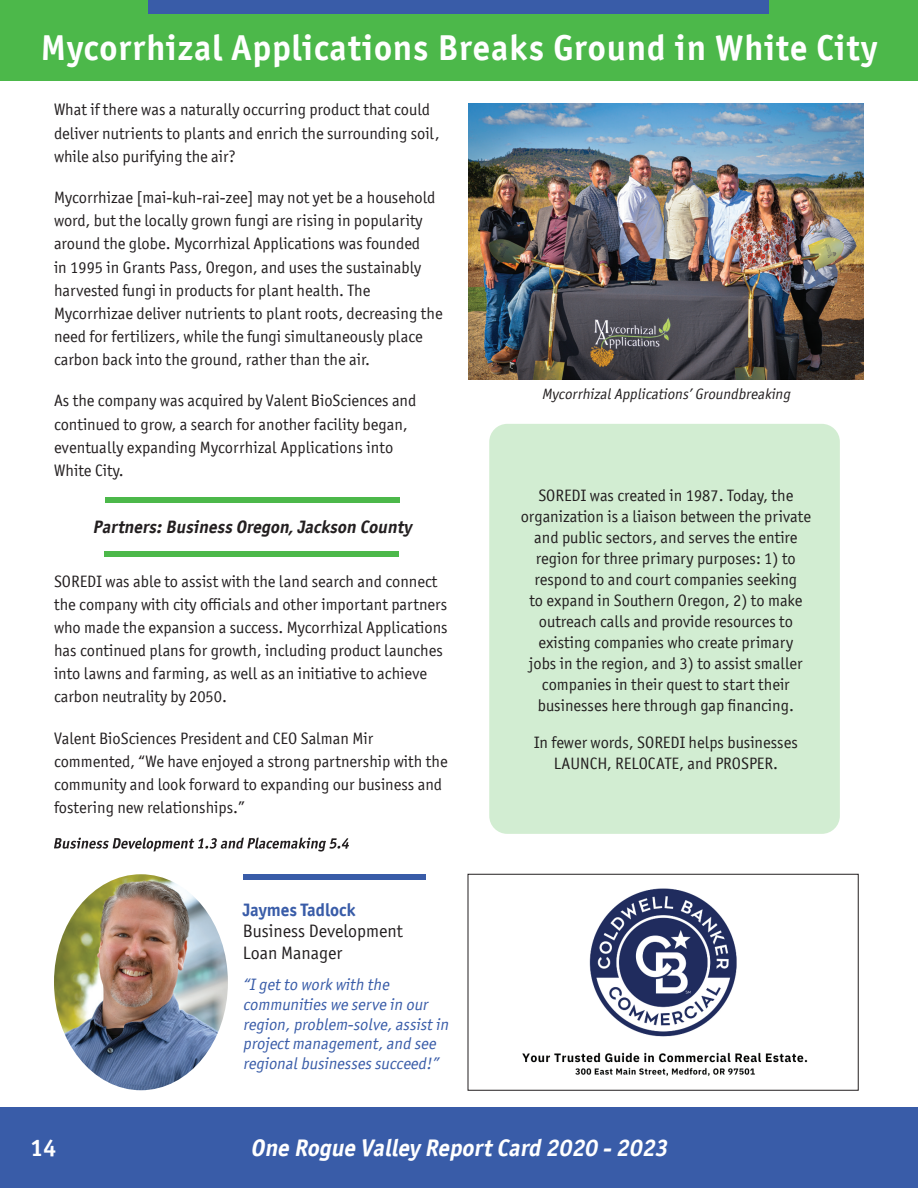
<style>
.page{position:relative;width:918px;height:1188px;background:#fff}
.page>*{position:absolute;margin:0;border:0;box-sizing:border-box;transform-origin:0 0}
.t1{font:700 36px "Officina Sans ITC Pro";letter-spacing:.025em;color:#fff}
.t2{font:italic 700 24px "Officina Sans ITC Pro";color:#fff}
.t3{font:700 24px "Officina Sans ITC Pro";color:#fff}
.t4{font:italic 700 18px "Officina Sans ITC Pro";color:#231f20}
.t5{font:18px "Officina Sans ITC Pro";color:#231f20}
.t6{font:700 18px "Officina Sans ITC Pro";color:#395ca8}
.Body{font:16.5px/23.1px "Officina Sans ITC Pro";color:#231f20}
.t7{font:italic 16.5px/19.8px "Officina Sans ITC Pro";color:#395ca8}
.t8{font:italic 15px "Officina Sans ITC Pro";color:#231f20}
</style>
<div class="page">
<div style="left:489px;top:424px;width:351px;height:410px;background:#d2edd2;border-radius:18px"></div>
<div style="left:0;top:1107px;width:918px;height:81px;background:#395ca8"></div>
<div style="left:105px;top:497px;width:295px;height:6px;background:#4cb84a"></div>
<div style="left:104px;top:551px;width:295px;height:5px;background:#4cb84a"></div>
<img style="left:468px;top:104px;width:396px;height:275px">
<div style="left:0;top:0;width:918px;height:81px;background:#4cb84a"></div>
<div style="left:148px;top:0;width:622px;height:14px;background:#395ca8"></div>
<img style="left:54px;top:874px;width:174px;height:216px">
<img style="left:522px;top:888px;width:286px;height:188px">
<div style="left:468px;top:874px;width:390px;height:216px;border:1px solid #231f20"></div>
<div style="left:243px;top:874px;width:183px;height:6px;background:#395ca8"></div>
<svg style="left:54px;top:838px;width:295px;height:14px"></svg>
<p class="t1" style="left:41px;top:25px;width:838px">Mycorrhizal Applications Breaks Ground in White City</p>
<p class="Body" style="left:54px;top:98px;width:387px">What if there was a naturally occurring product that could deliver nutrients to plants and enrich the surrounding soil, while also purifying the air?</p>
<p class="Body" style="left:54px;top:186px;width:390px">Mycorrhizae [mai-kuh-rai-zee] may not yet be a household word, but the locally grown fungi are rising in popularity around the globe. Mycorrhizal Applications was founded<br>in 1995 in Grants Pass, Oregon, and uses the sustainably harvested fungi in products for plant health. The Mycorrhizae deliver nutrients to plant roots, decreasing the need for fertilizers, while the fungi simultaneously place carbon back into the ground, rather than the air.</p>
<p class="Body" style="left:54px;top:389px;width:364px">As the company was acquired by Valent BioSciences and continued to grow, a search for another facility began, eventually expanding Mycorrhizal Applications into</p>
<p class="Body" style="left:54px;top:459px;width:71px">White City.</p>
<p class="t4" style="left:92px;top:515px;width:321px">Partners:Business Oregon,Jackson County</p>
<p class="Body" style="left:54px;top:569px;width:395px">SOREDI was able to assist with the land search and connect the company with city officials and other important partners who made the expansion a success. Mycorrhizal Applications has continued plans for growth, including product launches into lawns and farming, as well as an initiative to achieve carbon neutrality by 2050.</p>
<p class="Body" style="left:54px;top:727px;width:395px">Valent BioSciences President and CEO Salman Mir commented, “We have enjoyed a strong partnership with the community and look forward to expanding our business and fostering new relationships.”</p>
<p class="t6" style="left:243px;top:898px;width:114px">Jaymes Tadlock</p>
<p class="t5" style="left:243px;top:920px;width:162px">Business Development</p>
<p class="t5" style="left:243px;top:942px;width:101px">Loan Manager</p>
<p class="t7" style="left:243px;top:975px;width:210px">“Igetto work with the communities we serve in our region,problem-solve,assistin projectmanagement,and see regionalbusinesses succeed!”</p>
<p class="t8" style="left:542px;top:385px;width:253px">MycorrhizalApplications’Groundbreaking</p>
<p class="Body" style="left:521px;top:484px;width:292px;line-height:21px;text-align:center">SOREDI was created in 1987. Today, the organization is a liaison between the private and public sectors, and serves the entire region for three primary purposes: 1) to respond to and court companies seeking<br>to expand in Southern Oregon, 2) to make outreach calls and provide resources to existing companies who create primary<br>jobs in the region, and 3) to assist smaller companies in their quest to start their businesses here through gap financing.</p>
<p class="Body" style="left:534px;top:732px;width:265px;line-height:21px;text-align:center">In fewer words, SOREDI helps businesses<br>LAUNCH, RELOCATE, and PROSPER.</p>
<p class="t3" style="left:31px;top:1133px;width:27px">14</p>
<p class="t2" style="left:251px;top:1133px;width:424px">One Rogue Valley ReportCard 2020 -2023</p>
</div>
